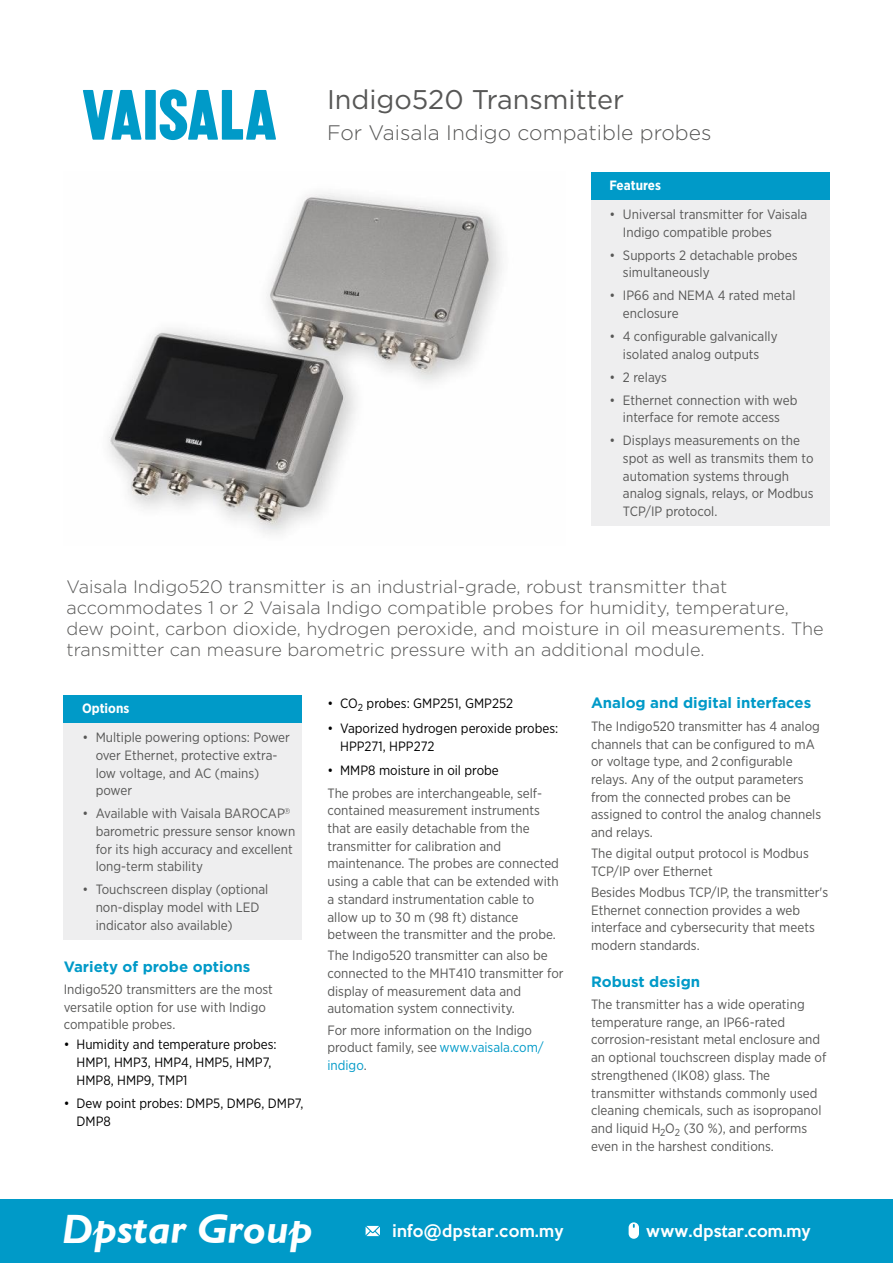
<style>
.page{position:relative;width:893px;height:1263px;background:#fff}
.page>*{position:absolute;margin:0;border:0;box-sizing:border-box;transform-origin:0 0}
.t1{font:italic 700 41.4px "Gill Sans";color:#fff}
.t2{font:27px "Gotham";color:#575756}
.t3{font:300 21px "Gotham";color:#575756}
.t4{font:300 18px/21px "Gotham";color:#575756}
.t5{font:500 15.45px "Keep Calm";letter-spacing:.025em;color:#fff}
.t6{font:500 15.45px "Keep Calm";color:#fff}
.t7{font:700 15px "Gotham";color:#009ac8}
.t8{font:13.5px/17.7px "Gotham Narrow";color:#575756}
.t9{font:13.5px/18px "Gotham Narrow";color:#000}
.t10{font:700 13.5px "Gotham Narrow";color:#fff}
.s1{color:#009ac8}
</style>
<div class="page">
<svg style="left:83px;top:90px;width:59px;height:50px"></svg>
<div style="left:145px;top:90px;width:11px;height:50px;background:#009ac8"></div>
<svg style="left:160px;top:89px;width:116px;height:51px"></svg>
<img style="left:108px;top:193px;width:394px;height:342px">
<div style="left:591px;top:172px;width:238px;height:29px;background:#009ac8"></div>
<div style="left:591px;top:201px;width:238px;height:325px;background:#eeeeef"></div>
<div style="left:64px;top:695px;width:238px;height:29px;background:#009ac8"></div>
<div style="left:64px;top:724px;width:238px;height:216px;background:#eeeeef"></div>
<svg style="left:284px;top:808px;width:6px;height:6px"></svg>
<div style="left:0;top:1200px;width:893px;height:63px;background:#009ac8"></div>
<svg style="left:366px;top:1226px;width:14px;height:10px"></svg>
<svg style="left:629px;top:1222px;width:10px;height:17px"></svg>
<h2 class="t2" style="left:327px;top:82px;width:299px">Indigo520 Transmitter</h2>
<h3 class="t3" style="left:327px;top:119px;width:386px">For Vaisala Indigo compatible probes</h3>
<p class="t10" style="left:609px;top:177px;width:53px">Features</p>
<p class="t8" style="left:623px;top:205px;width:186px;text-indent:-13px">• Universal transmitter for Vaisala<br>Indigo compatible probes</p>
<p class="t8" style="left:623px;top:246px;width:176px;text-indent:-13px">• Supports 2 detachable probes simultaneously</p>
<p class="t8" style="left:623px;top:286px;width:174px;text-indent:-13px">• IP66 and NEMA 4 rated metal enclosure</p>
<p class="t8" style="left:610px;top:327px;width:169px;text-align:center">• 4 configurable galvanically isolated analog outputs</p>
<p class="t8" style="left:610px;top:368px;width:59px">• 2 relays</p>
<p class="t8" style="left:610px;top:391px;width:189px;text-align:center">• Ethernet connection with web interface for remote access</p>
<p class="t8" style="left:623px;top:431px;width:192px;text-indent:-13px">• Displays measurements on the spot as well as transmits them to automation systems through analog signals, relays, or Modbus<br>TCP/IP protocol.</p>
<p class="t4" style="left:66px;top:576px;width:759px">Vaisala Indigo520 transmitter is an industrial-grade, robust transmitter that accommodates 1 or 2 Vaisala Indigo compatible probes for humidity, temperature, dew point, carbon dioxide, hydrogen peroxide, and moisture in oil measurements. The transmitter can measure barometric pressure with an additional module.</p>
<p class="t10" style="left:82px;top:700px;width:49px">Options</p>
<p class="t8" style="left:96px;top:728px;width:196px;text-indent:-13px">• Multiple powering options: Power over Ethernet, protective extra&shy;low voltage, and AC (mains) power</p>
<p class="t8" style="left:96px;top:804px;width:201px;text-indent:-13px">• Available with Vaisala BAROCAP barometric pressure sensor known for its high accuracy and excellent long-term stability</p>
<p class="t8" style="left:96px;top:880px;width:174px;text-indent:-13px">• Touchscreen display (optional non-display model with LED indicator also available)</p>
<p class="t7" style="left:64px;top:957px;width:188px">Variety of probe options</p>
<p class="t8" style="left:64px;top:980px;width:211px">Indigo520 transmitters are the most versatile option for use with Indigo compatible probes.</p>
<p class="t9" style="left:77px;top:1035px;width:202px;text-indent:-13px">• Humidity and temperature probes:<br>HMP1, HMP3, HMP4, HMP5, HMP7,<br>HMP8, HMP9, TMP1</p>
<p class="t9" style="left:77px;top:1094px;width:229px;text-indent:-13px">• Dew point probes: DMP5, DMP6, DMP7,<br>DMP8</p>
<p class="t9" style="left:327px;top:694px;width:187px">• CO<sub>2</sub> probes: GMP251, GMP252</p>
<p class="t9" style="left:340px;top:719px;width:220px;text-indent:-13px">• Vaporized hydrogen peroxide probes:<br>HPP271, HPP272</p>
<p class="t9" style="left:327px;top:760px;width:173px">• MMP8 moisture in oil probe</p>
<p class="t8" style="left:327px;top:784px;width:233px">The probes are interchangeable, self&shy;contained measurement instruments that are easily detachable from the transmitter for calibration and maintenance. The probes are connected using a cable that can be extended with a standard instrumentation cable to allow up to 30 m (98 ft) distance between the transmitter and the probe.</p>
<p class="t8" style="left:327px;top:946px;width:238px">The Indigo520 transmitter can also be connected to the MHT410 transmitter for display of measurement data and automation system connectivity.</p>
<p class="t8" style="left:327px;top:1021px;width:218px">For more information on the Indigo product family, see <span class="s1">www.vaisala.com/ indigo</span>.</p>
<p class="t7" style="left:591px;top:694px;width:222px">Analog and digital interfaces</p>
<p class="t8" style="left:591px;top:717px;width:232px">The Indigo520 transmitter has 4 analog channels that can be configured to mA or voltage type, and 2 configurable relays. Any of the output parameters from the connected probes can be assigned to control the analog channels and relays.</p>
<p class="t8" style="left:591px;top:844px;width:219px">The digital output protocol is Modbus<br>TCP/IP over Ethernet</p>
<p class="t8" style="left:591px;top:883px;width:239px">Besides Modbus TCP/IP, the transmitter's Ethernet connection provides a web interface and cybersecurity that meets modern standards.</p>
<p class="t7" style="left:591px;top:972px;width:111px">Robust design</p>
<p class="t8" style="left:591px;top:995px;width:237px">The transmitter has a wide operating temperature range, an IP66-rated corrosion-resistant metal enclosure and an optional touchscreen display made of strengthened (IK08) glass. The transmitter withstands commonly used cleaning chemicals, such as isopropanol and liquid H<sub>2</sub>O<sub>2</sub> (30 %), and performs even in the harshest conditions.</p>
<h1 class="t1" style="left:62px;top:1205px;width:252px">Dpstar Group</h1>
<p class="t5" style="left:392px;top:1217px;width:173px">info@dpstar.com.my</p>
<p class="t6" style="left:646px;top:1217px;width:166px">www.dpstar.com.my</p>
</div>
